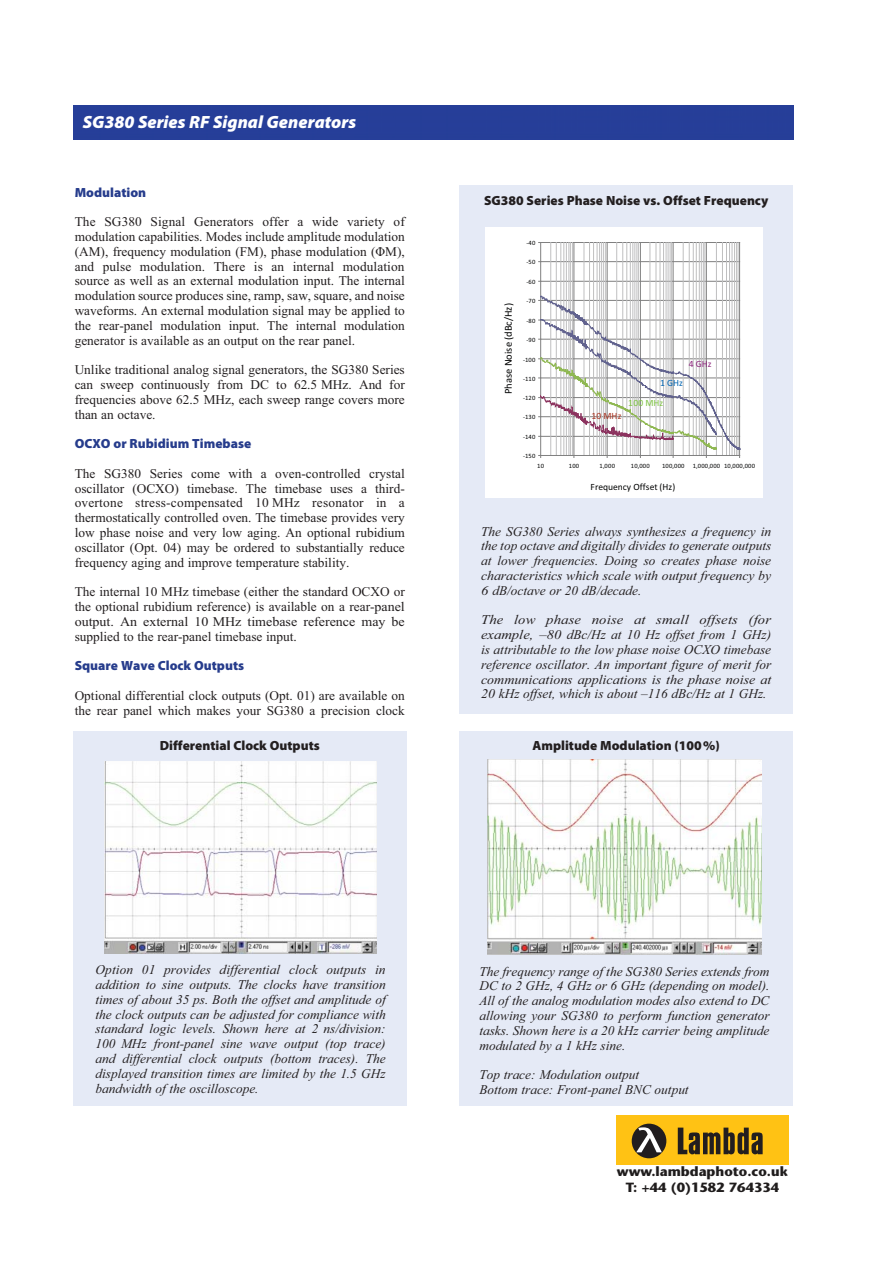
<style>
.page{position:relative;width:893px;height:1263px;background:#fff}
.page>*{position:absolute;margin:0;border:0;box-sizing:border-box;transform-origin:0 0}
.t1{font:italic 900 17.7px "Myriad Pro";color:#fff}
.t2{font:13.35px/14.9px "Times New Roman";color:#231f20;text-align:justify}
.t3{font:italic 13.35px/14.9px "Times New Roman";color:#231f20;text-align:justify}
.t4{font:italic 13.35px/14.9px "Times New Roman";color:#231f20;text-align:justify;scale:1.1 1}
.t5{font:900 13.35px "Myriad Pro";color:#231f20}
.t6{font:900 13.35px "Myriad Pro";color:#263c8c}
.t7{font:700 13.35px/16px "Stone Sans LT";color:#201d1d;text-align:center}
.t8{font:10.5px "Calibri";color:#020303}
.t9{font:9.6px "Calibri";letter-spacing:.005em;color:#020303}
.t10{font:9.6px "Calibri";letter-spacing:.015em;color:#7dc242}
.t11{font:9.6px "Calibri";color:#a93523}
.t12{font:9.6px "Calibri";color:#0064b1}
.t13{font:9.6px "Calibri";color:#8c267c}
.t14{font:6.6px "Calibri";letter-spacing:.03em;color:#020303}
</style>
<div class="page">
<div style="left:73px;top:731px;width:333px;height:375px;background:#e5eaf6"></div>
<svg style="left:73px;top:105px;width:721px;height:35px"></svg>
<div style="left:73px;top:105px;width:720px;height:34px;background:#263e98"></div>
<img style="left:105px;top:761px;width:271px;height:193px">
<div style="left:460px;top:185px;width:333px;height:529px;background:#e5eaf6"></div>
<div style="left:460px;top:731px;width:333px;height:375px;background:#e5eaf6"></div>
<img style="left:488px;top:760px;width:274px;height:194px">
<svg style="left:485px;top:227px;width:277px;height:270px;background:#ededed"></svg>
<div style="left:616px;top:1115px;width:172px;height:49px;background:#ffc214"></div>
<svg style="left:678px;top:1128px;width:85px;height:26px"></svg>
<div style="left:632px;top:1124px;width:34px;height:34px;background:#221e1f;border-radius:50%"></div>
<svg style="left:636px;top:1127px;width:26px;height:25px"></svg>
<h1 class="t1" style="left:83px;top:115px;width:275px">SG380 Series RF Signal Generators</h1>
<p class="t6" style="left:75px;top:187px;width:73px">Modulation</p>
<p class="t2" style="left:75px;top:216px;width:332px">The SG380 Signal Generators offer a wide variety of modulation capabilities. Modes include amplitude modulation (AM), frequency modulation (FM), phase modulation (-M), and pulse modulation. There is an internal modulation source as well as an external modulation input. The internal modulation source produces sine, ramp, saw, square, and noise waveforms. An external modulation signal may be applied to the rear-panel modulation input. The internal modulation generator is available as an output on the rear panel.</p>
<p class="t2" style="left:75px;top:364px;width:332px">Unlike traditional analog signal generators, the SG380 Series can sweep continuously from DC to 62.5 MHz. And for frequencies above 62.5 MHz, each sweep range covers more than an octave.</p>
<p class="t6" style="left:75px;top:439px;width:178px">OCXO or Rubidium Timebase</p>
<p class="t2" style="left:75px;top:467px;width:332px">The SG380 Series come with a oven-controlled crystal oscillator (OCXO) timebase. The timebase uses a third&shy;overtone stress-compensated 10 MHz resonator in a thermostatically controlled oven. The timebase provides very low phase noise and very low aging. An optional rubidium oscillator (Opt. 04) may be ordered to substantially reduce frequency aging and improve temperature stability.</p>
<p class="t2" style="left:75px;top:586px;width:332px">The internal 10 MHz timebase (either the standard OCXO or the optional rubidium reference) is available on a rear-panel output. An external 10 MHz timebase reference may be supplied to the rear-panel timebase input.</p>
<p class="t6" style="left:75px;top:661px;width:171px">Square Wave Clock Outputs</p>
<p class="t2" style="left:75px;top:689px;width:332px">Optional differential clock outputs (Opt. 01) are available on the rear panel which makes your SG380 a precision clock</p>
<p class="t5" style="left:160px;top:741px;width:162px">Differential Clock Outputs</p>
<p class="t5" style="left:484px;top:196px;width:286px">SG380 Series Phase Noise vs. Offset Frequency</p>
<p class="t14" style="left:526px;top:239px;width:10px">-40</p>
<p class="t14" style="left:526px;top:258px;width:10px">-50</p>
<p class="t8" style="left:502px;top:394px;width:92px;rotate:-90deg">Phase Noise (dBc/Hz)</p>
<p class="t14" style="left:526px;top:278px;width:10px">-60</p>
<p class="t14" style="left:526px;top:297px;width:10px">-70</p>
<p class="t14" style="left:526px;top:317px;width:10px">-80</p>
<p class="t14" style="left:526px;top:336px;width:10px">-90</p>
<p class="t14" style="left:523px;top:355px;width:14px">-100</p>
<p class="t14" style="left:523px;top:375px;width:14px">-110</p>
<p class="t14" style="left:523px;top:394px;width:14px">-120</p>
<p class="t14" style="left:523px;top:413px;width:14px">-130</p>
<p class="t14" style="left:523px;top:433px;width:14px">-140</p>
<p class="t14" style="left:523px;top:452px;width:14px">-150</p>
<p class="t11" style="left:591px;top:410px;width:31px">10 MHz</p>
<p class="t13" style="left:689px;top:358px;width:24px">4 GHz</p>
<p class="t12" style="left:660px;top:377px;width:24px">1 GHz</p>
<p class="t10" style="left:628px;top:397px;width:36px">100 MHz</p>
<p class="t14" style="left:537px;top:462px;width:8px">10</p>
<p class="t14" style="left:569px;top:462px;width:12px">100</p>
<p class="t14" style="left:600px;top:462px;width:17px">1,000</p>
<p class="t14" style="left:631px;top:462px;width:20px">10,000</p>
<p class="t14" style="left:662px;top:462px;width:24px">100,000</p>
<p class="t14" style="left:693px;top:462px;width:64px">1,000,000 10,000,000</p>
<p class="t9" style="left:590px;top:481px;width:86px">Frequency Offset (Hz)</p>
<p class="t3" style="left:481px;top:525px;width:292px">The SG380 Series always synthesizes a frequency in the top octave and digitally divides to generate outputs at lower frequencies. Doing so creates phase noise characteristics which scale with output frequency by 6 dB/octave or 20 dB/decade.</p>
<p class="t4" style="left:481px;top:614px;width:265px">The low phase noise at small offsets (for example, –80 dBc/Hz at 10 Hz offset from 1 GHz) is attributable to the low phase noise OCXO timebase reference oscillator. An important figure of merit for communications applications is the phase noise at 20 kHz offset, which is about –116 dBc/Hz at 1 GHz.</p>
<p class="t5" style="left:532px;top:741px;width:189px">Amplitude Modulation (100%)</p>
<p class="t3" style="left:96px;top:963px;width:292px">Option 01 provides differential clock outputs in addition to sine outputs. The clocks have transition times of about 35 ps. Both the offset and amplitude of the clock outputs can be adjusted for compliance with standard logic levels. Shown here at 2 ns/division:<br>100 MHz front-panel sine wave output (top trace) and differential clock outputs (bottom traces). The displayed transition times are limited by the 1.5 GHz bandwidth of the oscilloscope.</p>
<p class="t3" style="left:479px;top:965px;width:292px">The frequency range of the SG380 Series extends from DC to 2 GHz, 4 GHz or 6 GHz (depending on model).<br>All of the analog modulation modes also extend to DC allowing your SG380 to perform function generator tasks. Shown here is a 20 kHz carrier being amplitude modulated by a 1 kHz sine.</p>
<p class="t3" style="left:479px;top:1069px;width:211px">Top trace: Modulation output<br>Bottom trace: Front-panel BNC output</p>
<p class="t7" style="left:617px;top:1164px;width:173px">www.lambdaphoto.co.uk<br>T: +44 (0)1582 764334</p>
</div>
